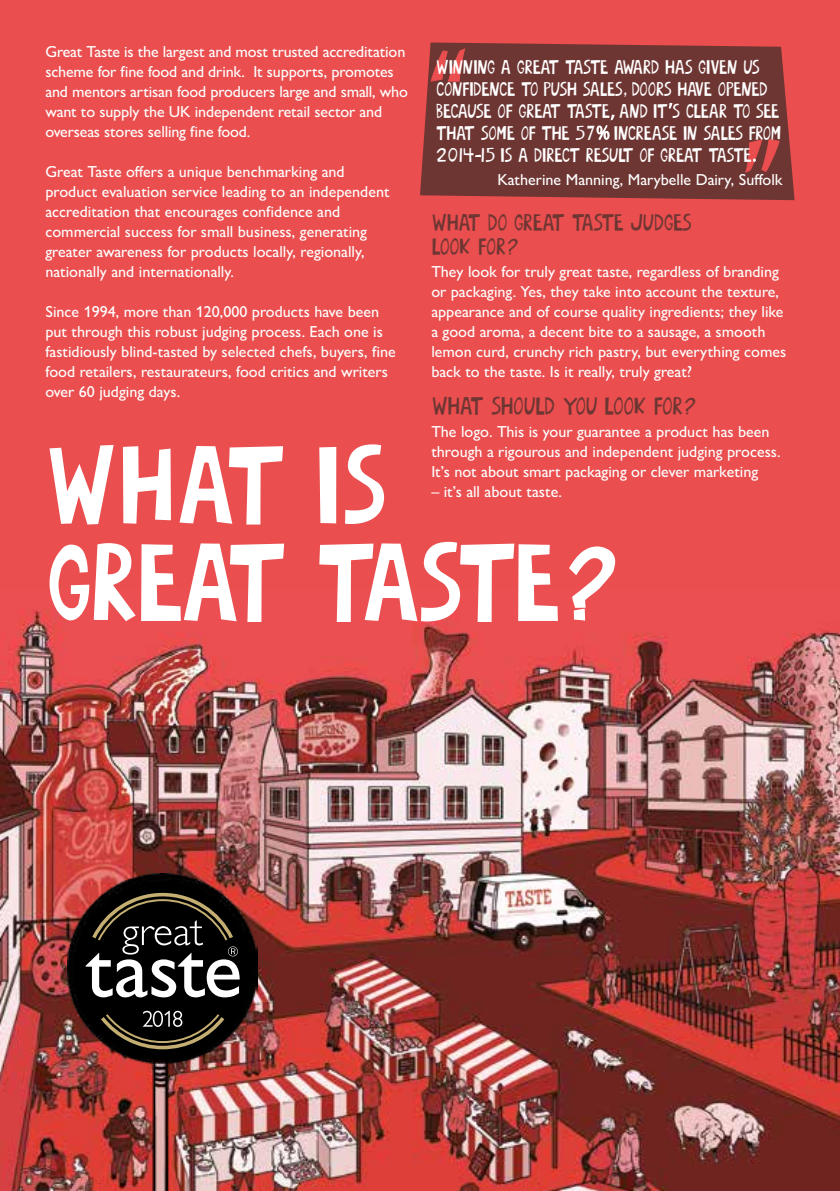
<style>
.page{position:relative;width:840px;height:1191px;background:#fff}
.page>*{position:absolute;margin:0;border:0;box-sizing:border-box;transform-origin:0 0}
.t1{font:132px "Myriad Std Tilt";color:#ea4e4e}
.t2{font:108px/97.4px "m Arusto";letter-spacing:-.08em;color:#fff}
.t3{font:25.4px "m Arusto";letter-spacing:-.07em;color:#6e3633}
.t4{font:24px/24px "m Arusto";letter-spacing:-.085em;color:#6e3633}
.t5{font:20px/22px "m Arusto";letter-spacing:-.095em;color:#fff}
.t6{font:500 16px/20px "Gill Sans Nova";color:#fff}
.s1{font-family:"Myriad Std Tilt"}
</style>
<div class="page">
<div style="left:0;top:0;width:839px;height:590px;background:#ea4e4e"></div>
<img style="left:0;top:590px;width:839px;height:601px">
<svg style="left:49px;top:445px;width:65px;height:80px"></svg>
<svg style="left:122px;top:446px;width:49px;height:78px"></svg>
<svg style="left:179px;top:446px;width:105px;height:79px"></svg>
<svg style="left:48px;top:543px;width:237px;height:80px"></svg>
<svg style="left:317px;top:444px;width:242px;height:179px"></svg>
<svg style="left:567px;top:546px;width:49px;height:76px"></svg>
<img style="left:68px;top:874px;width:189px;height:317px">
<div style="left:74px;top:882px;width:177px;height:178px;background:#000;border-radius:50%"></div>
<svg style="left:86px;top:893px;width:153px;height:104px"></svg>
<svg style="left:101px;top:1010px;width:123px;height:39px"></svg>
<svg style="left:420px;top:42px;width:374px;height:158px;background:#753734"></svg>
<svg style="left:429px;top:47px;width:37px;height:35px"></svg>
<svg style="left:668px;top:103px;width:4px;height:6px"></svg>
<svg style="left:596px;top:114px;width:18px;height:26px"></svg>
<svg style="left:744px;top:139px;width:35px;height:34px"></svg>
<p class="t6" style="left:45px;top:41px;width:364px">Great Taste is the largest and most trusted accreditation scheme for fine food and drink. It supports, promotes and mentors artisan food producers large and small, who want to supply the UK independent retail sector and overseas stores selling fine food.</p>
<p class="t6" style="left:45px;top:161px;width:345px">Great Taste offers a unique benchmarking and product evaluation service leading to an independent accreditation that encourages confidence and commercial success for small business, generating greater awareness for products locally, regionally, nationally and internationally.</p>
<p class="t6" style="left:45px;top:301px;width:351px">Since 1994, more than 120,000 products have been put through this robust judging process. Each one is fastidiously blind-tasted by selected chefs, buyers, fine food retailers, restaurateurs, food critics and writers over 60 judging days.</p>
<h1 class="t1" style="left:427px;top:25px;width:42px">“</h1>
<p class="t5" style="left:435px;top:57px;width:347px">WINNING A GREAT TASTE AWARD HAS GIVEN US CONFIDENCE TO PUSH SALES, DOORS HAVE OPENED BECAUSE OF GREAT TASTE<span class="s1">,</span> AND IT<span class="s1">’</span>S CLEAR TO SEE THAT SOME OF THE %'<span class="s1">%</span> INCREASE IN SALES FROM "=!$<span class="s1">-</span>!% IS A DIRECT RESULT OF GREAT TASTE<span class="s1">.</span></p>
<p class="t6" style="left:497px;top:169px;width:287px">Katherine Manning, Marybelle Dairy, Suffolk</p>
<h1 class="t1" style="left:740px;top:115px;width:42px">”</h1>
<h3 class="t4" style="left:431px;top:211px;width:263px">WHAT DO GREAT TASTE JUDGES<br>LOOK FOR?</h3>
<p class="t6" style="left:431px;top:261px;width:356px">They look for truly great taste, regardless of branding or packaging. Yes, they take into account the texture, appearance and of course quality ingredients; they like a good aroma, a decent bite to a sausage, a smooth lemon curd, crunchy rich pastry, but everything comes back to the taste. Is it really, truly great?</p>
<h3 class="t3" style="left:431px;top:393px;width:266px">WHAT SHOULD YOU LOOK FOR?</h3>
<p class="t6" style="left:431px;top:421px;width:351px">The logo. This is your guarantee a product has been through a rigourous and independent judging process.<br>It’s not about smart packaging or clever marketing</p>
<p class="t6" style="left:431px;top:481px;width:132px">– it’s all about taste.</p>
<h2 class="t2" style="left:45px;top:442px;width:573px">WHAT IS<br>GREAT TASTE?</h2>
</div>
